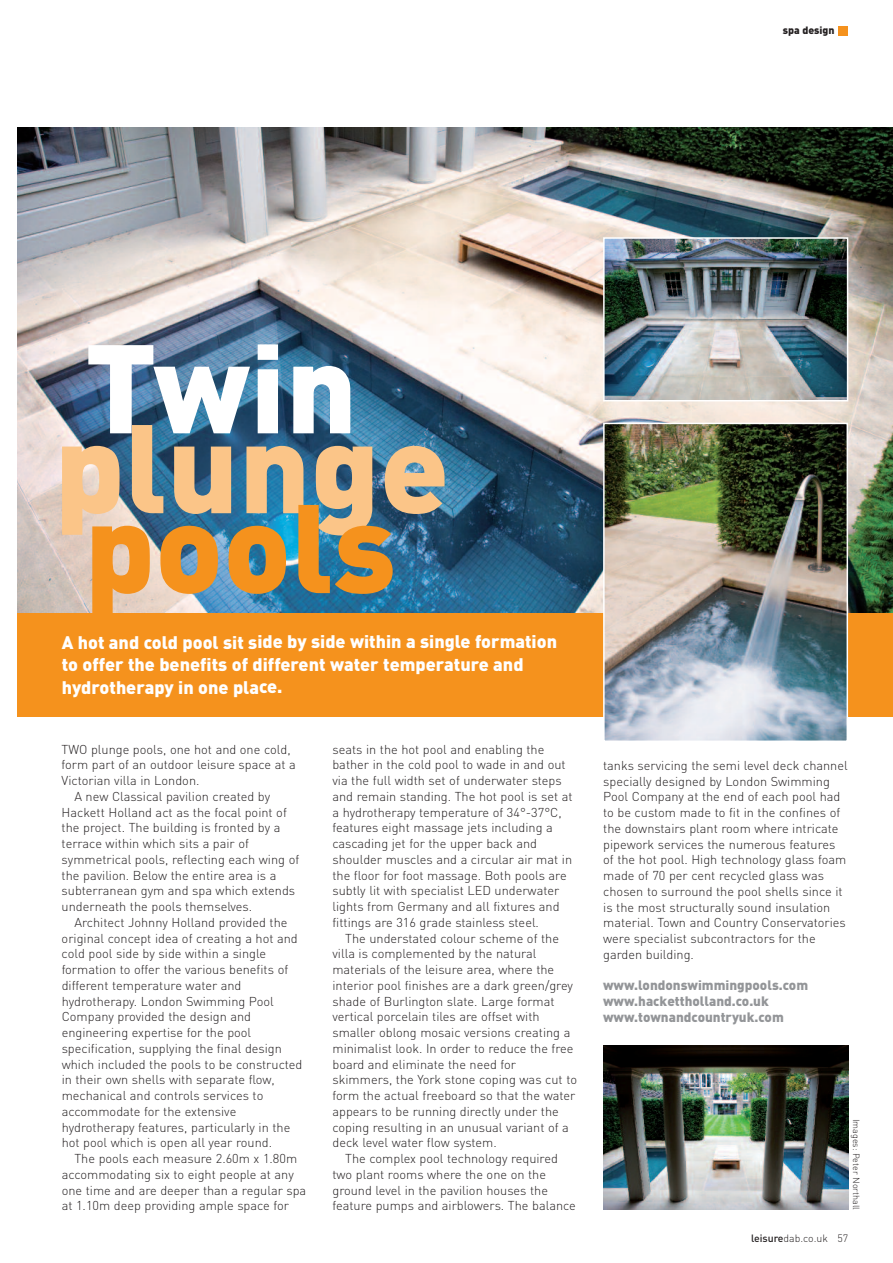
<style>
.page{position:relative;width:893px;height:1263px;background:#fff}
.page>*{position:absolute;margin:0;border:0;box-sizing:border-box;transform-origin:0 0}
.t1{font:900 123.9px "DIN";color:#fbc588}
.t2{font:900 123.9px "DIN";color:#f5921d}
.t3{font:900 123.9px "DIN";color:#fff}
.t4{font:900 18px/22.6px "DIN";color:#fff}
.t5{font:900 13.5px/15.8px "DIN";color:#939598}
.t6{font:300 12.75px/15.8px "DIN";color:#231f20}
.t7{font:300 10.5px "DIN";color:#231f20}
.t8{font:900 10.5px "DIN";color:#231f20}
.t9{font:300 9px "DIN";color:#231f20}
.s1{font-weight:500}
</style>
<div class="page">
<div style="left:838px;top:26px;width:10px;height:10px;background:#f5921d"></div>
<div style="left:17px;top:612px;width:876px;height:104px;background:#f5921d"></div>
<img style="left:17px;top:128px;width:876px;height:484px">
<img style="left:606px;top:426px;width:239px;height:313px">
<div style="left:603px;top:423px;width:245px;height:319px;border:2px solid #fff"></div>
<img style="left:606px;top:240px;width:239px;height:158px">
<div style="left:603px;top:237px;width:245px;height:164px;border:2px solid #fff"></div>
<img style="left:603px;top:1045px;width:246px;height:165px">
<p class="t8" style="left:783px;top:24px;width:53px">spa design</p>
<h1 class="t3" style="left:85px;top:318px;width:274px">Twin</h1>
<h1 class="t1" style="left:54px;top:398px;width:396px">plunge</h1>
<h1 class="t2" style="left:85px;top:478px;width:313px">pools</h1>
<h2 class="t4" style="left:62px;top:631px;width:497px">A hot and cold pool sit side by side within a single formation to offer the benefits of different water temperature and hydrotherapy in one place.</h2>
<p class="t6" style="left:62px;top:741px;width:230px">TWO plunge pools, one hot and one cold,</p>
<p class="t6" style="left:62px;top:757px;width:236px">form part of an outdoor leisure space at a</p>
<p class="t6" style="left:62px;top:773px;width:139px">Victorian villa in London.</p>
<p class="t6" style="left:74px;top:789px;width:197px">A new Classical pavilion created by</p>
<p class="t6" style="left:62px;top:804px;width:227px">Hackett Holland act as the focal point of</p>
<p class="t6" style="left:62px;top:820px;width:220px">the project. The building is fronted by a</p>
<p class="t6" style="left:62px;top:836px;width:189px">terrace within which sits a pair of</p>
<p class="t6" style="left:62px;top:852px;width:239px">symmetrical pools, reflecting each wing of</p>
<p class="t6" style="left:62px;top:867px;width:216px">the pavilion. Below the entire area is a</p>
<p class="t6" style="left:62px;top:883px;width:235px">subterranean gym and spa which extends</p>
<p class="t6" style="left:62px;top:899px;width:192px">underneath the pools themselves.</p>
<p class="t6" style="left:74px;top:915px;width:215px">Architect Johnny Holland provided the</p>
<p class="t6" style="left:62px;top:930px;width:238px">original concept idea of creating a hot and</p>
<p class="t6" style="left:62px;top:946px;width:206px">cold pool side by side within a single</p>
<p class="t6" style="left:62px;top:962px;width:228px">formation to offer the various benefits of</p>
<p class="t6" style="left:62px;top:978px;width:181px">different temperature water and</p>
<p class="t6" style="left:62px;top:993px;width:214px">hydrotherapy. London Swimming Pool</p>
<p class="t6" style="left:62px;top:1009px;width:191px">Company provided the design and</p>
<p class="t6" style="left:62px;top:1025px;width:191px">engineering expertise for the pool</p>
<p class="t6" style="left:62px;top:1041px;width:222px">specification, supplying the final design</p>
<p class="t6" style="left:62px;top:1056px;width:242px">which included the pools to be constructed</p>
<p class="t6" style="left:62px;top:1072px;width:215px">in their own shells with separate flow,</p>
<p class="t6" style="left:62px;top:1088px;width:203px">mechanical and controls services to</p>
<p class="t6" style="left:62px;top:1104px;width:176px">accommodate for the extensive</p>
<p class="t6" style="left:62px;top:1119px;width:230px">hydrotherapy features, particularly in the</p>
<p class="t6" style="left:62px;top:1135px;width:212px">hot pool which is open all year round.</p>
<p class="t6" style="left:74px;top:1151px;width:224px">The pools each measure 2.60m x 1.80m</p>
<p class="t6" style="left:62px;top:1167px;width:234px">accommodating six to eight people at any</p>
<p class="t6" style="left:62px;top:1182px;width:246px">one time and are deeper than a regular spa</p>
<p class="t6" style="left:62px;top:1198px;width:229px">at 1.10m deep providing ample space for</p>
<p class="t6" style="left:332px;top:741px;width:242px">seats in the hot pool and enabling the bather in the cold pool to wade in and out via the full width set of underwater steps and remain standing. The hot pool is set at a hydrotherapy temperature of 34°-37°C, features eight massage jets including a cascading jet for the upper back and shoulder muscles and a circular air mat in the floor for foot massage. Both pools are subtly lit with specialist LED underwater lights from Germany and all fixtures and fittings are 316 grade stainless steel.</p>
<p class="t6" style="left:332px;top:930px;width:246px;text-indent:13px">The understated colour scheme of the villa is complemented by the natural materials of the leisure area, where the interior pool finishes are a dark green/grey shade of Burlington slate. Large format vertical porcelain tiles are offset with smaller oblong mosaic versions creating a minimalist look. In order to reduce the free board and eliminate the need for skimmers, the York stone coping was cut to form the actual freeboard so that the water appears to be running directly under the coping resulting in an unusual variant of a deck level water flow system.</p>
<p class="t6" style="left:332px;top:1151px;width:245px;text-indent:13px">The complex pool technology required two plant rooms where the one on the ground level in the pavilion houses the feature pumps and airblowers. The balance</p>
<p class="t6" style="left:603px;top:757px;width:246px">tanks servicing the semi level deck channel specially designed by London Swimming Pool Company at the end of each pool had to be custom made to fit in the confines of the downstairs plant room where intricate pipework services the numerous features of the hot pool. High technology glass foam made of 70 per cent recycled glass was chosen to surround the pool shells since it is the most structurally sound insulation material. Town and Country Conservatories were specialist subcontractors for the garden building.</p>
<p class="t5" style="left:603px;top:978px;width:207px">www.londonswimmingpools.com www.hackettholland.co.uk www.townandcountryuk.com</p>
<p class="t9" style="left:861px;top:1119px;width:93px;rotate:90deg">Images: Peter Northall</p>
<p class="t7" style="left:751px;top:1232px;width:99px"><span class="s1">leisure</span>dab.co.uk 57</p>
</div>
